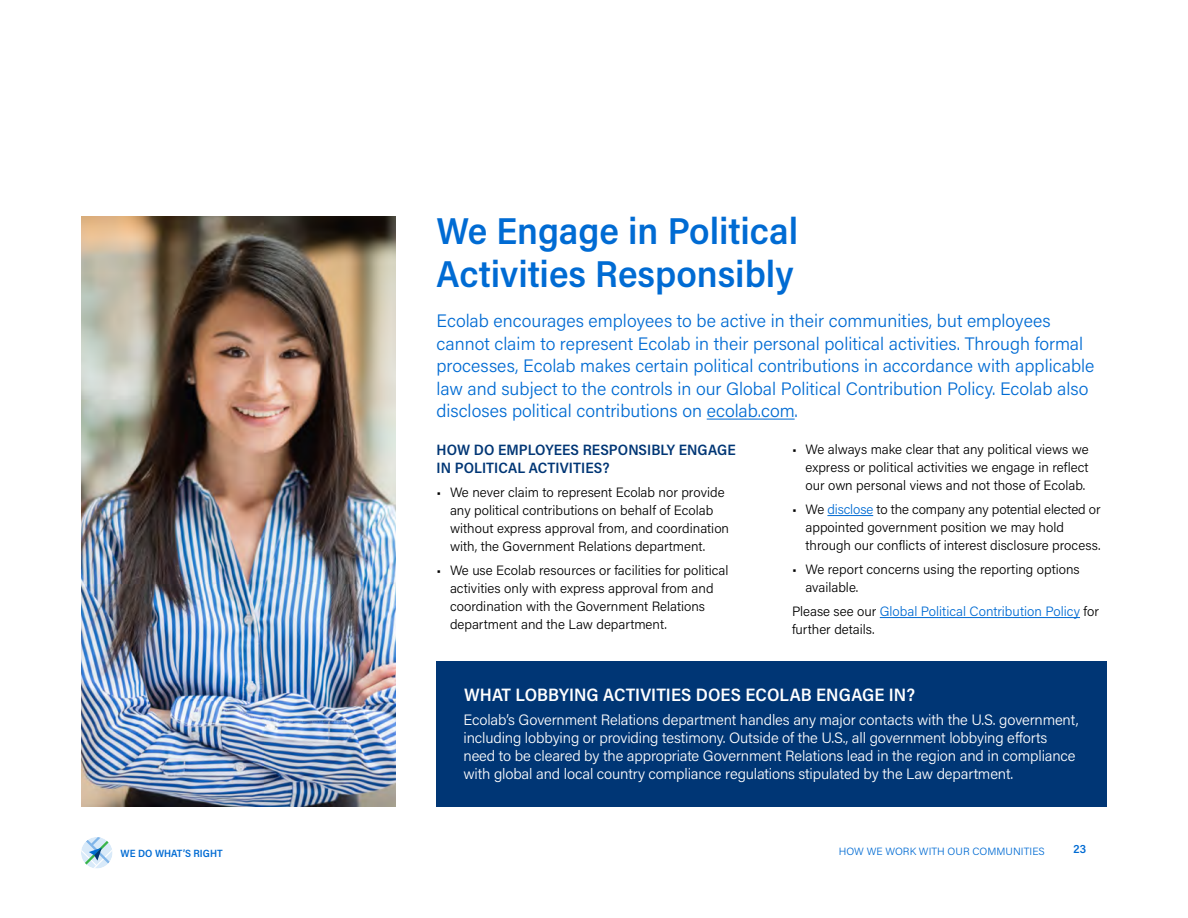
<style>
.page{position:relative;width:1188px;height:918px;background:#fff}
.page>*{position:absolute;margin:0;border:0;box-sizing:border-box;transform-origin:0 0}
.t1{font:600 37.5px/43.5px "Acumin Pro Semi Cond";color:#006bd3}
.t2{font:300 18px/22.5px "Acumin Pro";color:#006bd3}
.t3{font:600 18px "Acumin Pro Semi Cond";letter-spacing:.005em;color:#fff}
.t4{font:300 15px/18px "Acumin Pro";letter-spacing:-.01em;color:#fff}
.t5{font:600 15px/18px "Acumin Pro Semi Cond";letter-spacing:.005em;color:#003675}
.t6{font:300 13.5px/18px "Acumin Pro";color:#000}
.t7{font:300 13.5px/18px "Acumin Pro";color:#006bd3}
.t8{font:600 12px "Acumin Pro Semi Cond";color:#006bd3}
.t9{font:300 10.5px "Acumin Pro";letter-spacing:.005em;color:#006bd3}
.t10{font:600 10.5px "Acumin Pro Semi Cond";color:#006bd3}
.s1{color:#006bd3}
.s2{color:#000}
</style>
<div class="page">
<hr style="left:707px;top:419px;width:88px;height:1px;background:#006bd3">
<div style="left:436px;top:661px;width:671px;height:145px;background:#003675"></div>
<img style="left:81px;top:216px;width:315px;height:590px">
<hr style="left:827px;top:515px;width:46px;height:1px;background:#006bd3">
<hr style="left:880px;top:617px;width:200px;height:1px;background:#006bd3">
<svg style="left:81px;top:837px;width:31px;height:31px"></svg>
<h1 class="t1" style="left:436px;top:207px;width:363px">We Engage in Political<br>Activities Responsibly</h1>
<p class="t2" style="left:436px;top:309px;width:659px">Ecolab encourages employees to be active in their communities, but employees cannot claim to represent Ecolab in their personal political activities. Through formal processes, Ecolab makes certain political contributions in accordance with applicable law and subject to the controls in our Global Political Contribution Policy. Ecolab also discloses political contributions on ecolab.com.</p>
<p class="t5" style="left:436px;top:440px;width:301px">HOW DO EMPLOYEES RESPONSIBLY ENGAGE<br>IN POLITICAL ACTIVITIES?</p>
<p class="t6" style="left:450px;top:483px;width:281px;text-indent:-14px">• We never claim to represent Ecolab nor provide any political contributions on behalf of Ecolab without express approval from, and coordination with, the Government Relations department.</p>
<p class="t6" style="left:450px;top:561px;width:280px;text-indent:-14px">• We use Ecolab resources or facilities for political activities only with express approval from and coordination with the Government Relations department and the Law department.</p>
<p class="t6" style="left:806px;top:440px;width:285px;text-align:justify;text-indent:-14px">• We always make clear that any political views we express or political activities we engage in reflect our own personal views and not those of Ecolab.</p>
<p class="t6" style="left:806px;top:500px;width:297px;text-indent:-14px">• We <span class="s1">disclose</span> to the company any potential elected or appointed government position we may hold through our conflicts of interest disclosure process.</p>
<p class="t6" style="left:806px;top:560px;width:276px;text-indent:-14px">• We report concerns using the reporting options available.</p>
<p class="t7" style="left:792px;top:602px;width:308px"><span class="s2">Please see our</span> Global Political Contribution Policy <span class="s2">for further details.</span></p>
<h2 class="t3" style="left:464px;top:683px;width:452px">WHAT LOBBYING ACTIVITIES DOES ECOLAB ENGAGE IN?</h2>
<p class="t4" style="left:463px;top:711px;width:617px">Ecolab’s Government Relations department handles any major contacts with the U.S. government, including lobbying or providing testimony. Outside of the U.S., all government lobbying efforts need to be cleared by the appropriate Government Relations lead in the region and in compliance with global and local country compliance regulations stipulated by the Law department.</p>
<p class="t10" style="left:121px;top:846px;width:104px">WE DO WHAT’S RIGHT</p>
<p class="t9" style="left:839px;top:844px;width:208px">HOW WE WORK WITH OUR COMMUNITIES</p>
<p class="t8" style="left:1074px;top:841px;width:14px">23</p>
</div>
